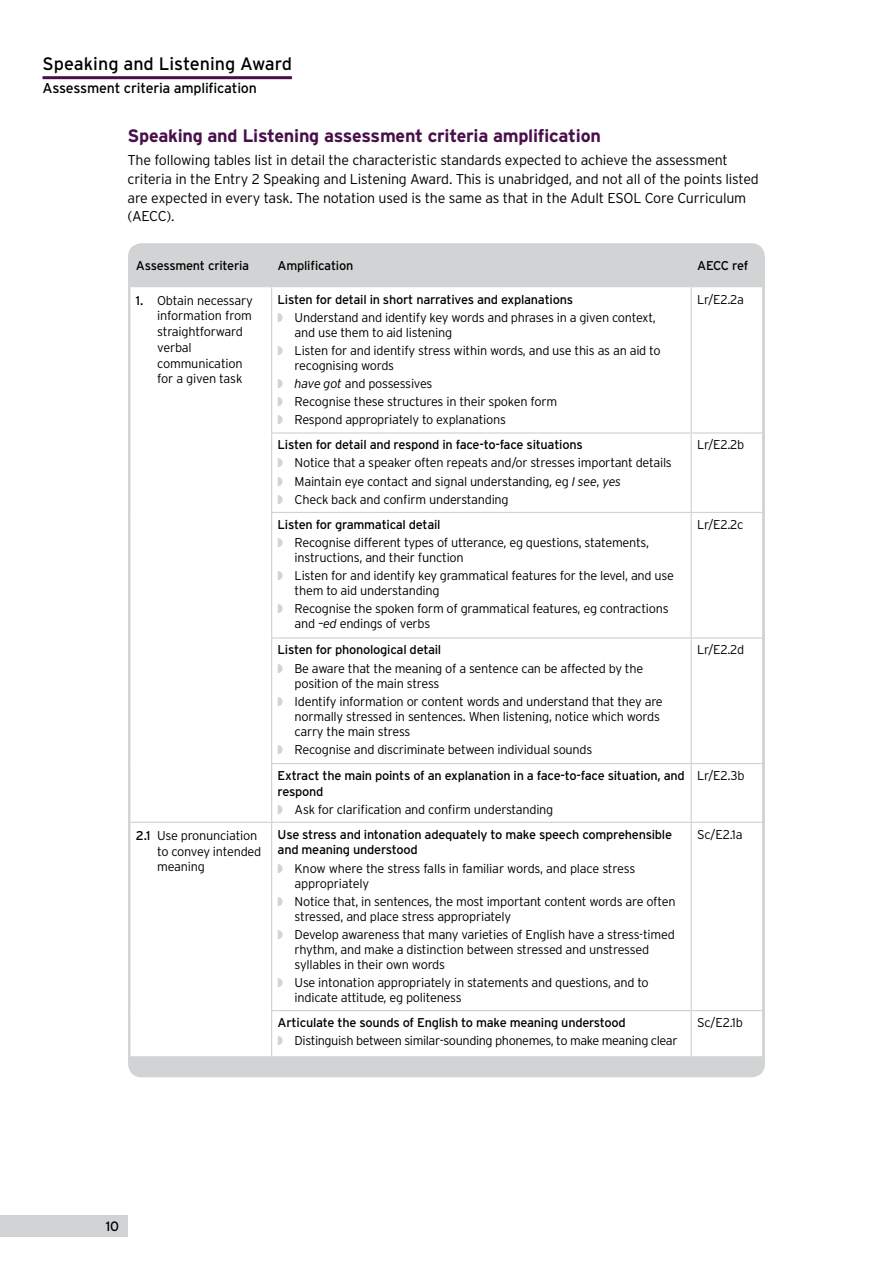
<style>
.page{position:relative;width:893px;height:1263px;background:#fff}
.page>*{position:absolute;margin:0;border:0;box-sizing:border-box;transform-origin:0 0}
.t1{font:700 18px "Interstate";letter-spacing:-.015em;color:#48104a}
.t2{font:18px "Interstate";color:#000}
.t3{font:300 14.25px/18.8px "Interstate";letter-spacing:-.015em;color:#000}
.t4{font:14.25px "Interstate";letter-spacing:-.015em;color:#000}
.t5{font:13.5px "Interstate";color:#000}
.t6{font:300 12.75px/18.1px "Interstate";letter-spacing:-.02em;color:#000}
.t7{font:12.75px/15.8px "Interstate";letter-spacing:-.02em;color:#000}
.s1{font-weight:400}
.s2{color:#d1d3d4}
.s3{font-style:italic}
</style>
<div class="page">
<div style="left:0;top:1215px;width:128px;height:21px;background:#d1d3d4"></div>
<div style="left:129px;top:244px;width:635px;height:833px;background:#d1d3d4;border-radius:13px"></div>
<div style="left:130px;top:287px;width:632px;height:769px;background:#fff"></div>
<hr style="left:271px;top:287px;width:1px;height:145px;background:#d1d3d4">
<hr style="left:691px;top:287px;width:1px;height:145px;background:#d1d3d4">
<hr style="left:271px;top:432px;width:420px;height:2px;background:#d1d3d4">
<hr style="left:271px;top:434px;width:1px;height:78px;background:#d1d3d4">
<hr style="left:691px;top:432px;width:71px;height:2px;background:#d1d3d4">
<hr style="left:691px;top:434px;width:1px;height:78px;background:#d1d3d4">
<hr style="left:271px;top:512px;width:420px;height:1px;background:#d1d3d4">
<hr style="left:271px;top:513px;width:1px;height:124px;background:#d1d3d4">
<hr style="left:691px;top:512px;width:71px;height:1px;background:#d1d3d4">
<hr style="left:691px;top:513px;width:1px;height:124px;background:#d1d3d4">
<hr style="left:271px;top:637px;width:420px;height:2px;background:#d1d3d4">
<hr style="left:271px;top:639px;width:1px;height:124px;background:#d1d3d4">
<hr style="left:691px;top:637px;width:71px;height:2px;background:#d1d3d4">
<hr style="left:691px;top:639px;width:1px;height:124px;background:#d1d3d4">
<hr style="left:271px;top:763px;width:420px;height:1px;background:#d1d3d4">
<hr style="left:271px;top:764px;width:1px;height:58px;background:#d1d3d4">
<hr style="left:691px;top:763px;width:71px;height:1px;background:#d1d3d4">
<hr style="left:691px;top:764px;width:1px;height:58px;background:#d1d3d4">
<hr style="left:129px;top:822px;width:143px;height:1px;background:#d1d3d4">
<hr style="left:272px;top:822px;width:419px;height:1px;background:#d1d3d4">
<hr style="left:271px;top:823px;width:1px;height:187px;background:#d1d3d4">
<hr style="left:691px;top:822px;width:71px;height:1px;background:#d1d3d4">
<hr style="left:691px;top:823px;width:1px;height:187px;background:#d1d3d4">
<hr style="left:271px;top:1010px;width:420px;height:1px;background:#d1d3d4">
<hr style="left:271px;top:1011px;width:1px;height:45px;background:#d1d3d4">
<hr style="left:691px;top:1010px;width:71px;height:1px;background:#d1d3d4">
<hr style="left:691px;top:1011px;width:1px;height:45px;background:#d1d3d4">
<hr style="left:43px;top:76px;width:249px;height:3px;background:#48104a">
<h1 class="t2" style="left:43px;top:53px;width:251px">Speaking and Listening Award</h1>
<p class="t4" style="left:43px;top:80px;width:216px">Assessment criteria amplification</p>
<h1 class="t1" style="left:128px;top:126px;width:475px">Speaking and Listening assessment criteria amplification</h1>
<p class="t3" style="left:128px;top:151px;width:633px">The following tables list in detail the characteristic standards expected to achieve the assessment criteria in the Entry 2 Speaking and Listening Award. This is unabridged, and not all of the points listed are expected in every task. The notation used is the same as that in the Adult ESOL Core Curriculum (AECC).</p>
<p class="t7" style="left:136px;top:258px;width:115px">Assessment criteria</p>
<p class="t7" style="left:278px;top:258px;width:77px">Amplification</p>
<p class="t7" style="left:697px;top:258px;width:53px">AECC ref</p>
<p class="t6" style="left:157px;top:292px;width:97px;line-height:15.8px;text-indent:-21px"><span class="s1">1.</span> Obtain necessary information from straightforward verbal communication for a given task</p>
<p class="t6" style="left:278px;top:290px;width:380px"><span class="s1">Listen for detail in short narratives and explanations<br></span><span class="s2">◗</span> Understand and identify key words and phrases in a given context,</p>
<p class="t6" style="left:697px;top:290px;width:48px">Lr/E2.2a</p>
<p class="t6" style="left:278px;top:323px;width:384px;text-indent:17px">and use them to aid listening<br><span class="s2">◗</span> Listen for and identify stress within words, and use this as an aid to</p>
<p class="t6" style="left:278px;top:356px;width:281px;text-indent:17px">recognising words<br><span class="s2">◗</span> <span class="s3">have got</span> and possessives<br><span class="s2">◗</span> Recognise these structures in their spoken form <span class="s2">◗</span> Respond appropriately to explanations</p>
<p class="t6" style="left:278px;top:436px;width:396px"><span class="s1">Listen for detail and respond in face-to-face situations<br></span><span class="s2">◗</span> Notice that a speaker often repeats and/or stresses important details <span class="s2">◗</span> Maintain eye contact and signal understanding, eg <span class="s3">I see</span>, <span class="s3">yes<br></span><span class="s2">◗</span> Check back and confirm understanding</p>
<p class="t6" style="left:697px;top:436px;width:49px">Lr/E2.2b</p>
<p class="t6" style="left:278px;top:515px;width:373px"><span class="s1">Listen for grammatical detail<br></span><span class="s2">◗</span> Recognise different types of utterance, eg questions, statements,</p>
<p class="t6" style="left:278px;top:548px;width:398px;text-indent:17px">instructions, and their function<br><span class="s2">◗</span> Listen for and identify key grammatical features for the level, and use</p>
<p class="t6" style="left:278px;top:581px;width:393px;text-indent:17px">them to aid understanding<br><span class="s2">◗</span> Recognise the spoken form of grammatical features, eg contractions</p>
<p class="t6" style="left:295px;top:615px;width:137px">and <span class="s3">–ed</span> endings of verbs</p>
<p class="t6" style="left:697px;top:515px;width:48px">Lr/E2.2c</p>
<p class="t6" style="left:278px;top:641px;width:367px"><span class="s1">Listen for phonological detail<br></span><span class="s2">◗</span> Be aware that the meaning of a sentence can be affected by the</p>
<p class="t6" style="left:278px;top:674px;width:387px;text-indent:17px">position of the main stress<br><span class="s2">◗</span> Identify information or content words and understand that they are</p>
<p class="t6" style="left:295px;top:709px;width:367px;line-height:15px">normally stressed in sentences. When listening, notice which words carry the main stress</p>
<p class="t6" style="left:278px;top:740px;width:316px"><span class="s2">◗</span> Recognise and discriminate between individual sounds</p>
<p class="t7" style="left:278px;top:767px;width:409px">Extract the main points of an explanation in a face-to-face situation, and respond</p>
<p class="t6" style="left:278px;top:800px;width:277px"><span class="s2">◗</span> Ask for clarification and confirm understanding</p>
<p class="t6" style="left:157px;top:827px;width:106px;line-height:15.8px;text-indent:-21px"><span class="s1">2.1</span> Use pronunciation to convey intended meaning</p>
<p class="t7" style="left:278px;top:826px;width:396px">Use stress and intonation adequately to make speech comprehensible and meaning understood</p>
<p class="t6" style="left:295px;top:860px;width:342px;line-height:15px;text-indent:-17px"><span class="s2">◗</span> Know where the stress falls in familiar words, and place stress appropriately</p>
<p class="t6" style="left:295px;top:894px;width:382px;line-height:15px;text-indent:-17px"><span class="s2">◗</span> Notice that, in sentences, the most important content words are often stressed, and place stress appropriately</p>
<p class="t6" style="left:295px;top:927px;width:382px;line-height:15px;text-indent:-17px"><span class="s2">◗</span> Develop awareness that many varieties of English have a stress-timed rhythm, and make a distinction between stressed and unstressed syllables in their own words</p>
<p class="t6" style="left:295px;top:975px;width:356px;line-height:15px;text-indent:-17px"><span class="s2">◗</span> Use intonation appropriately in statements and questions, and to indicate attitude, eg politeness</p>
<p class="t6" style="left:697px;top:641px;width:49px">Lr/E2.2d</p>
<p class="t6" style="left:697px;top:766px;width:49px">Lr/E2.3b</p>
<p class="t6" style="left:697px;top:825px;width:47px">Sc/E2.1a</p>
<p class="t5" style="left:106px;top:1219px;width:15px">10</p>
<p class="t6" style="left:278px;top:1013px;width:401px"><span class="s1">Articulate the sounds of English to make meaning understood<br></span><span class="s2">◗</span> Distinguish between similar-sounding phonemes, to make meaning clear</p>
<p class="t6" style="left:697px;top:1013px;width:47px">Sc/E2.1b</p>
</div>
